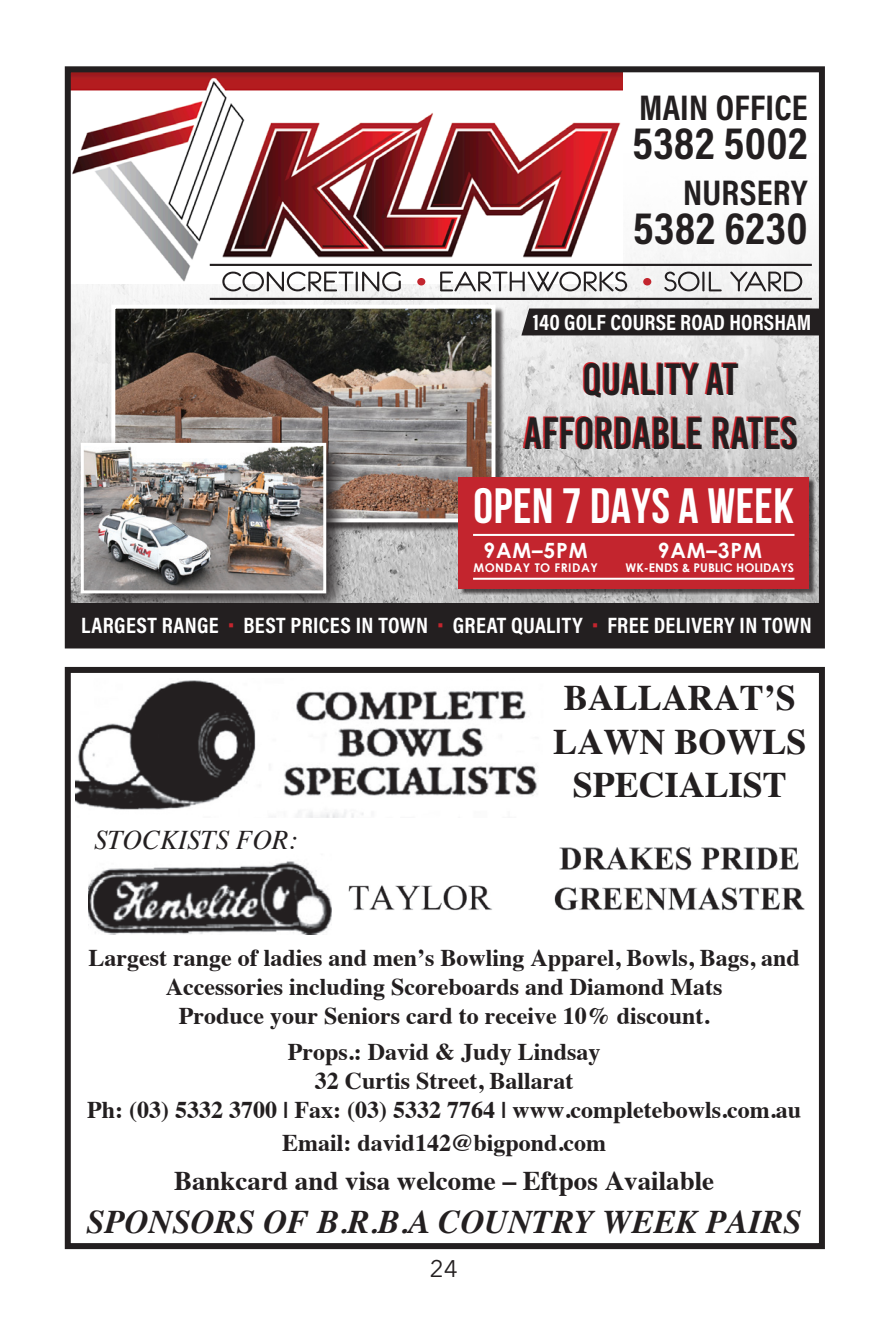
<style>
.page{position:relative;width:888px;height:1323px;background:#fff}
.page>*{position:absolute;margin:0;border:0;box-sizing:border-box;transform-origin:0 0}
.t1{font:700 49.5px "Bebas Neue";letter-spacing:.01em;color:#fff}
.t2{font:45px/54px "Bebas Kai";color:#231f20;text-align:center}
.t3{font:45px "Acumin Variable Concept";letter-spacing:.01em;color:#231f20}
.t4{font:700 36px/43.2px "Times";color:#231f20;text-align:center}
.t5{font:36px "Acumin Variable Concept";letter-spacing:.005em;color:#231f20}
.t6{font:italic 700 33px "Times";color:#231f20}
.t7{font:700 27px "Times";color:#231f20}
.t8{font:italic 27px "Times";color:#231f20}
.t9{font:700 24px/28.8px "Times";color:#231f20;text-align:center}
.t10{font:24px "Avenir Next";color:#231f20}
.t11{font:22.5px "Acumin Variable Concept";letter-spacing:.015em;color:#fff}
.t12{font:22.2px "Acumin Variable Concept";letter-spacing:.005em;color:#fff}
.t13{font:700 21px "Century Gothic";letter-spacing:.04em;color:#fff}
.t14{font:700 12px "Century Gothic";color:#fff}
.t15{font:700 12px "Century Gothic";letter-spacing:.04em;color:#fff}
.s1{color:#c3252e}
</style>
<div class="page">
<img style="left:348px;top:847px;width:457px;height:64px">
<img style="left:75px;top:680px;width:462px;height:137px">
<div style="left:65px;top:667px;width:760px;height:582px;border:6px solid #231f20"></div>
<img style="left:88px;top:861px;width:243px;height:73px">
<img style="left:72px;top:226px;width:746px;height:377px">
<img style="left:72px;top:73px;width:550px;height:210px">
<div style="left:65px;top:66px;width:760px;height:582px;border:6px solid #231f20"></div>
<svg style="left:222px;top:272px;width:179px;height:19px"></svg>
<svg style="left:440px;top:272px;width:187px;height:19px"></svg>
<svg style="left:664px;top:272px;width:138px;height:19px"></svg>
<div style="left:417px;top:278px;width:8px;height:7px;background:#c3252e;border-radius:50%"></div>
<div style="left:643px;top:278px;width:8px;height:7px;background:#c3252e;border-radius:50%"></div>
<hr style="left:210px;top:264px;width:602px;height:2px;background:#231f20">
<hr style="left:210px;top:298px;width:602px;height:2px;background:#231f20">
<div style="left:113px;top:307px;width:392px;height:225px;background:#231f20;opacity:.75"></div>
<img style="left:116px;top:310px;width:374px;height:207px">
<div style="left:111px;top:305px;width:384px;height:217px;border:4px solid #fff"></div>
<div style="left:70px;top:603px;width:753px;height:44px;background:#231f20"></div>
<div style="left:521px;top:308px;width:302px;height:27px;background:#231f20"></div>
<div style="left:460px;top:479px;width:356px;height:116px;background:#231f20;opacity:.75"></div>
<div style="left:459px;top:477px;width:350px;height:112px;background:#c3252e"></div>
<hr style="left:473px;top:578px;width:321px;height:2px;background:#fff">
<hr style="left:473px;top:534px;width:321px;height:2px;background:#fff">
<div style="left:73px;top:435px;width:278px;height:183px;background:#231f20;opacity:.91"></div>
<img style="left:85px;top:447px;width:237px;height:142px">
<div style="left:81px;top:443px;width:245px;height:150px;border:3px solid #fff"></div>
<p class="t5" style="left:639px;top:83px;width:170px">MAIN OFFICE</p>
<p class="t3" style="left:632px;top:112px;width:177px">5382 5002</p>
<p class="t5" style="left:683px;top:168px;width:126px">NURSERY</p>
<p class="t3" style="left:633px;top:197px;width:176px">5382 6230</p>
<p class="t12" style="left:532px;top:307px;width:280px">140 GOLF COURSE ROAD HORSHAM</p>
<p class="t2" style="left:524px;top:353px;width:275px">QUALITY AT<br>AFFORDABLE RATES</p>
<p class="t1" style="left:473px;top:479px;width:322px">OPEN 7 DAYS A WEEK</p>
<p class="t13" style="left:483px;top:537px;width:106px">9AM–5PM</p>
<p class="t15" style="left:473px;top:560px;width:126px">MONDAY TO FRIDAY</p>
<p class="t13" style="left:658px;top:537px;width:106px">9AM–3PM</p>
<p class="t14" style="left:625px;top:560px;width:170px">WK-ENDS &amp; PUBLIC HOLIDAYS</p>
<p class="t11" style="left:81px;top:609px;width:732px">LARGEST RANGE <span class="s1">•</span> BEST PRICES IN TOWN <span class="s1">•</span> GREAT QUALITY <span class="s1">•</span> FREE DELIVERY IN TOWN</p>
<p class="t8" style="left:94px;top:817px;width:205px">STOCKISTS FOR:</p>
<p class="t4" style="left:553px;top:673px;width:255px">BALLARAT’S<br>LAWN BOWLS<br>SPECIALIST</p>
<p class="t9" style="left:88px;top:941px;width:713px">Largest range of ladies and men’s Bowling Apparel, Bowls, Bags, and<br>Accessories including Scoreboards and Diamond Mats</p>
<p class="t9" style="left:179px;top:998px;width:532px">Produce your Seniors card to receive 10% discount.</p>
<p class="t9" style="left:288px;top:1035px;width:314px">Props.: David &amp; Judy Lindsay</p>
<p class="t9" style="left:315px;top:1064px;width:260px">32 Curtis Street, Ballarat</p>
<p class="t9" style="left:87px;top:1093px;width:715px">Ph: (03) 5332 3700 | Fax: (03) 5332 7764 | www.completebowls.com.au</p>
<p class="t9" style="left:282px;top:1125px;width:325px">Email: david142@bigpond.com</p>
<p class="t7" style="left:174px;top:1155px;width:542px">Bankcard and visa welcome – Eftpos Available</p>
<p class="t6" style="left:86px;top:1191px;width:717px">SPONSORS OF B.R.B.A COUNTRY WEEK PAIRS</p>
<p class="t10" style="left:430px;top:1248px;width:29px">24</p>
</div>
